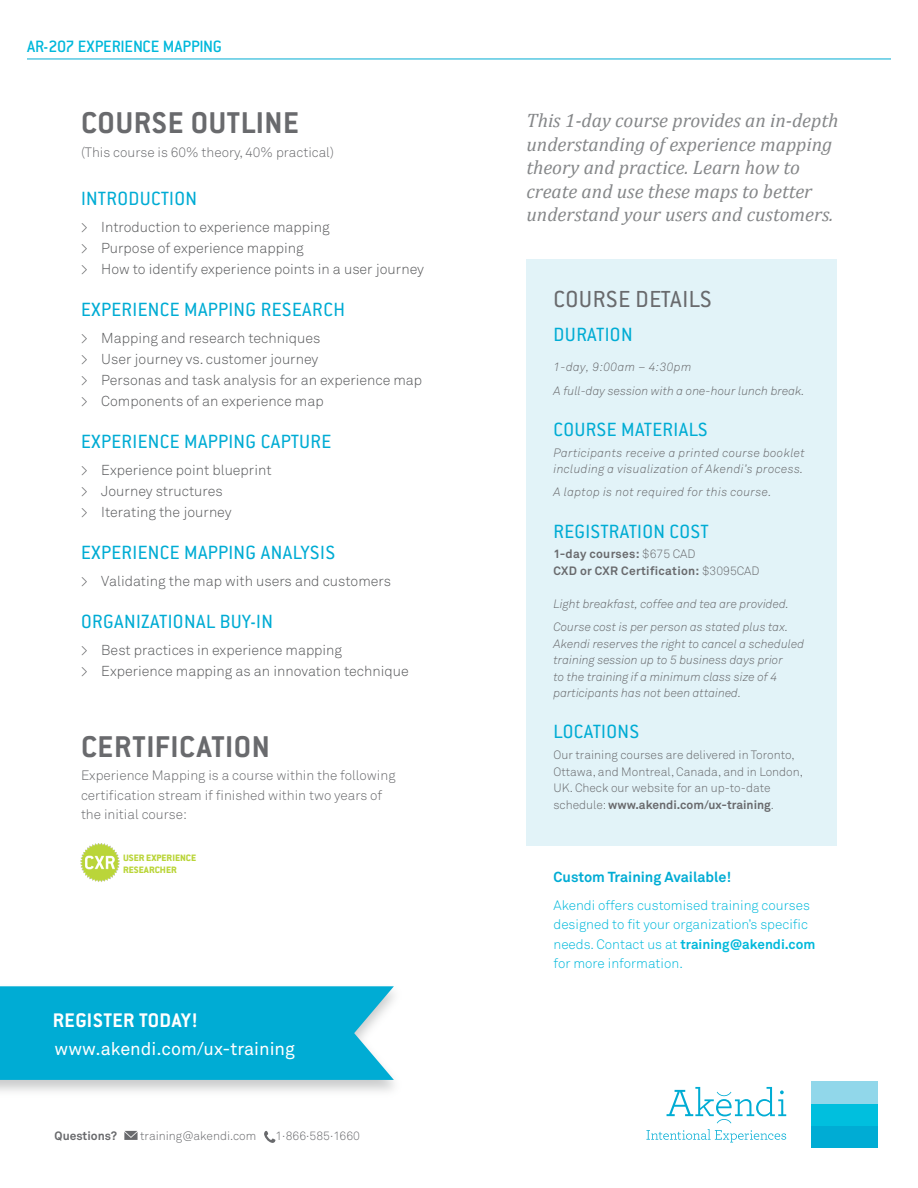
<style>
.page{position:relative;width:918px;height:1188px;background:#fff}
.page>*{position:absolute;margin:0;border:0;box-sizing:border-box;transform-origin:0 0}
.t1{font:700 33px "Conduit ITC Std";letter-spacing:.02em;color:#696a6d}
.t2{font:25.5px "Conduit ITC Std";letter-spacing:.02em;color:#696a6d}
.t3{font:700 21.6px "Conduit ITC Std";letter-spacing:.02em;color:#fff}
.t4{font:21px "Conduit ITC Std";letter-spacing:.02em;color:#00acd4}
.t5{font:italic 19.5px/23.4px "Cambria";color:#858789}
.t6{font:18px "Akkurat";color:#fff}
.t7{font:500 18px "Conduit ITC Std";letter-spacing:-.01em;color:#00b8db}
.t8{font:700 14.4px "Akkurat";color:#00acd4}
.t9{font:300 14.25px/21px "Akkurat";color:#58595b}
.t10{font:300 13.5px/19.5px "Akkurat";color:#696a6d}
.t11{font:300 13.5px/19.5px "Akkurat";color:#00b8db}
.t12{font:italic 300 12px/16.5px "Akkurat";color:#696a6d}
.t13{font:300 12px/16.5px "Akkurat";color:#696a6d}
.t14{font:italic 300 12px/16.5px "Akkurat";letter-spacing:.025em;color:#696a6d}
.t15{font:700 12px/16.5px "Akkurat";letter-spacing:.025em;color:#696a6d}
.t16{font:700 12px "Akkurat";color:#696a6d}
.t17{font:800 10.2px/12.3px "Conduit ITC Std";color:#bad539}
.s1{font-weight:300}
.s2{font-weight:700}
</style>
<div class="page">
<svg style="left:667px;top:1087px;width:119px;height:36px"></svg>
<div style="left:811px;top:1125px;width:66px;height:23px;background:#00acd4"></div>
<div style="left:811px;top:1103px;width:66px;height:22px;background:#00bfde"></div>
<div style="left:811px;top:1081px;width:66px;height:22px;background:#91d7ea"></div>
<svg style="left:646px;top:1129px;width:140px;height:13px"></svg>
<hr style="left:27px;top:59px;width:864px;height:1px;background:#00acd4">
<svg style="left:0;top:986px;width:394px;height:94px;background:#0db0d5"></svg>
<svg style="left:124px;top:1131px;width:14px;height:9px"></svg>
<svg style="left:264px;top:1131px;width:11px;height:12px"></svg>
<div style="left:526px;top:259px;width:311px;height:587px;background:#e2f3f8"></div>
<img style="left:80px;top:843px;width:40px;height:39px">
<p class="t7" style="left:27px;top:35px;width:197px">AR-207 EXPERIENCE MAPPING</p>
<h1 class="t1" style="left:81px;top:103px;width:219px">COURSE OUTLINE</h1>
<p class="t10" style="left:81px;top:142px;width:255px">(This course is 60% theory, 40% practical)</p>
<h3 class="t4" style="left:81px;top:185px;width:118px">INTRODUCTION</h3>
<p class="t9" style="left:81px;top:217px;width:345px">&gt; Introduction to experience mapping<br>&gt; Purpose of experience mapping<br>&gt; How to identify experience points in a user journey</p>
<h3 class="t4" style="left:81px;top:296px;width:266px">EXPERIENCE MAPPING RESEARCH</h3>
<p class="t9" style="left:81px;top:328px;width:343px">&gt; Mapping and research techniques<br>&gt; User journey vs. customer journey<br>&gt; Personas and task analysis for an experience map &gt; Components of an experience map</p>
<h3 class="t4" style="left:81px;top:428px;width:252px">EXPERIENCE MAPPING CAPTURE</h3>
<p class="t9" style="left:81px;top:460px;width:192px">&gt; Experience point blueprint &gt; Journey structures<br>&gt; Iterating the journey</p>
<h3 class="t4" style="left:81px;top:539px;width:256px">EXPERIENCE MAPPING ANALYSIS</h3>
<p class="t9" style="left:81px;top:571px;width:312px">&gt; Validating the map with users and customers</p>
<h3 class="t4" style="left:81px;top:608px;width:194px">ORGANIZATIONAL BUY-IN</h3>
<p class="t9" style="left:81px;top:640px;width:329px">&gt; Best practices in experience mapping<br>&gt; Experience mapping as an innovation technique</p>
<h1 class="t1" style="left:81px;top:726px;width:190px">CERTIFICATION</h1>
<p class="t10" style="left:81px;top:766px;width:316px">Experience Mapping is a course within the following certification stream if finished within two years of the initial course:</p>
<p class="t17" style="left:123px;top:851px;width:75px">USER EXPERIENCE<br>RESEARCHER</p>
<h3 class="t3" style="left:53px;top:1007px;width:147px">REGISTER TODAY!</h3>
<p class="t6" style="left:55px;top:1037px;width:242px">www.akendi.com/ux-training</p>
<p class="t16" style="left:55px;top:1128px;width:64px">Questions?</p>
<p class="t13" style="left:140px;top:1127px;width:118px">training@akendi.com</p>
<p class="t13" style="left:275px;top:1127px;width:86px">1·866·585·1660</p>
<h3 class="t5" style="left:526px;top:108px;width:313px">This 1-day course provides an in-depth understanding of experience mapping theory and practice. Learn how to create and use these maps to better understand your users and customers.</h3>
<h2 class="t2" style="left:554px;top:283px;width:160px">COURSE DETAILS</h2>
<h3 class="t4" style="left:554px;top:322px;width:81px">DURATION</h3>
<p class="t12" style="left:554px;top:355px;width:253px;line-height:23.2px">1-day, 9:00am – 4:30pm<br>A full-day session with a one-hour lunch break.</p>
<h3 class="t4" style="left:554px;top:417px;width:156px">COURSE MATERIALS</h3>
<p class="t14" style="left:554px;top:444px;width:253px">Participants receive a printed course booklet including a visualization of Akendi’s process.</p>
<p class="t14" style="left:554px;top:484px;width:220px">A laptop is not required for this course.</p>
<h3 class="t4" style="left:554px;top:518px;width:156px">REGISTRATION COST</h3>
<p class="t15" style="left:554px;top:546px;width:207px">1-day courses: <span class="s1">$675 CAD<br></span>CXD or CXR Certification: <span class="s1">$3095CAD</span></p>
<p class="t12" style="left:554px;top:592px;width:237px;line-height:23.2px">Light breakfast, coffee and tea are provided.<br>Course cost is per person as stated plus tax.</p>
<p class="t12" style="left:554px;top:635px;width:252px">Akendi reserves the right to cancel a scheduled training session up to 5 business days prior<br>to the training if a minimum class size of 4 participants has not been attained.</p>
<h3 class="t4" style="left:554px;top:719px;width:88px">LOCATIONS</h3>
<p class="t13" style="left:554px;top:747px;width:251px">Our training courses are delivered in Toronto, Ottawa, and Montreal, Canada, and in London, UK. Check our website for an up-to-date schedule: <span class="s2">www.akendi.com/ux-training</span>.</p>
<p class="t8" style="left:554px;top:868px;width:179px">Custom Training Available!</p>
<p class="t11" style="left:554px;top:895px;width:263px">Akendi offers customised training courses designed to fit your organization’s specific needs. Contact us at <span class="s2">training@akendi.com </span>for more information.</p>
</div>
